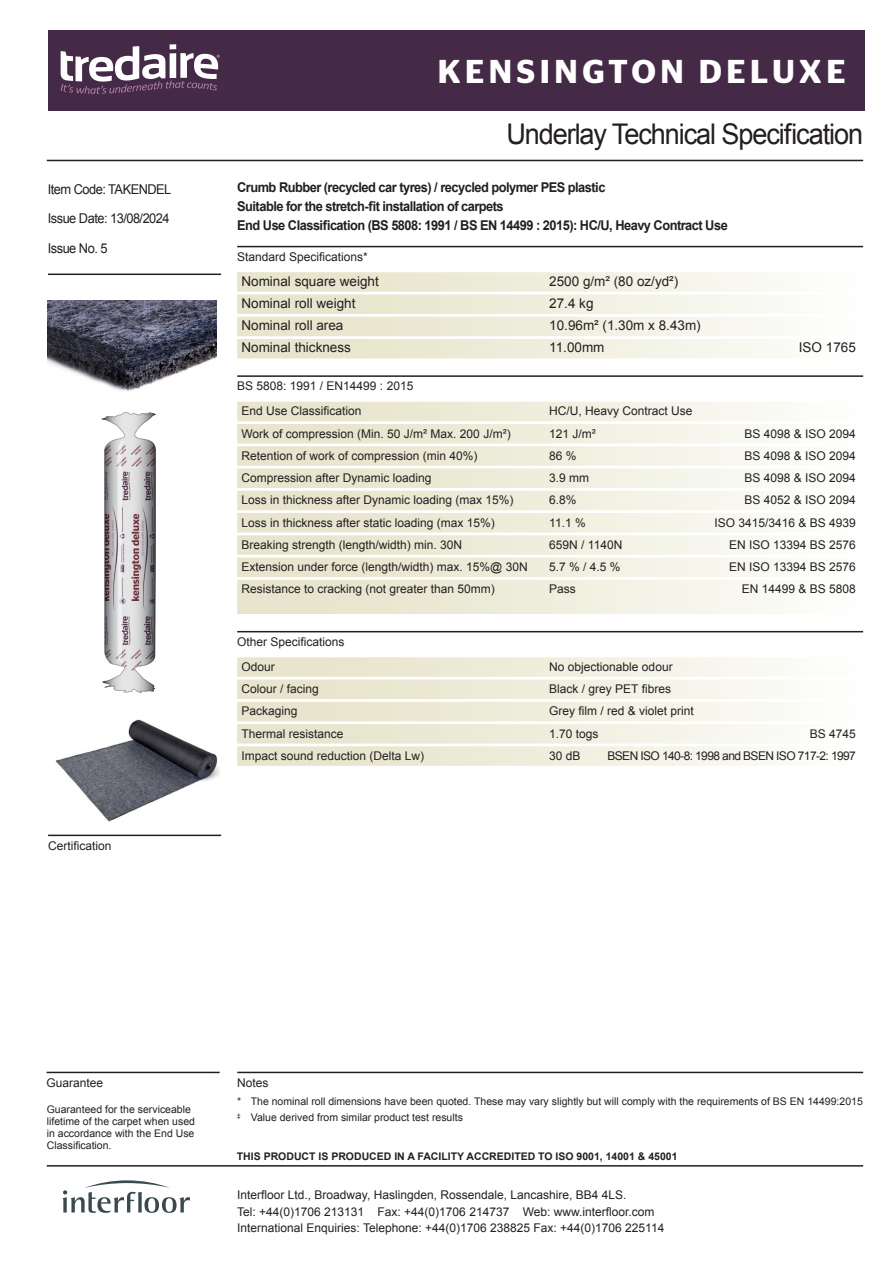
<style>
.page{position:relative;width:893px;height:1263px;background:#fff}
.page>*{position:absolute;margin:0;border:0;box-sizing:border-box;transform-origin:0 0}
.t1{font:600 33px "Stag Sans";letter-spacing:.14em;color:#fff}
.t2{font:28.5px "Arial";letter-spacing:-.04em;color:#231f20;scale:.95 1}
.Header_Top{font:700 13.5px "Arial";letter-spacing:-.04em;color:#231f20;scale:.95 1}
.List_Large{font:13.5px "Arial";color:#231f20}
.Header_Top-2{font:13.5px "Arial";letter-spacing:-.04em;color:#231f20;scale:.95 1}
.List_Small{font:12px/16.5px "Arial";color:#231f20}
.SECTION{font:12px "Arial";color:#231f20}
.List_Small-2{font:12px "Arial";letter-spacing:-.05em;color:#231f20}
.t3{font:10.5px/12px "Arial";color:#231f20}
.t4{font:700 10.5px "Arial";color:#231f20}
</style>
<div class="page">
<hr style="left:48px;top:274px;width:173px;height:1px;background:#231f20">
<hr style="left:47px;top:1072px;width:173px;height:1px;background:#231f20">
<hr style="left:237px;top:1072px;width:626px;height:1px;background:#231f20">
<hr style="left:47px;top:160px;width:816px;height:1px;background:#231f20">
<hr style="left:47px;top:1165px;width:816px;height:1px;background:#231f20">
<svg style="left:63px;top:1180px;width:127px;height:33px"></svg>
<hr style="left:48px;top:835px;width:173px;height:1px;background:#231f20">
<div style="left:48px;top:31px;width:816px;height:80px;background:#452a47"></div>
<svg style="left:61px;top:44px;width:159px;height:50px"></svg>
<img style="left:48px;top:301px;width:169px;height:90px">
<hr style="left:237px;top:246px;width:626px;height:1px;background:#231f20">
<div style="left:237px;top:272px;width:626px;height:20px;background:linear-gradient(to right,#e4e1c5,#fdfdfa)"></div>
<div style="left:237px;top:294px;width:626px;height:20px;background:linear-gradient(to right,#e4e1c5,#fdfdfa)"></div>
<div style="left:237px;top:317px;width:626px;height:19px;background:linear-gradient(to right,#e4e1c5,#fdfdfa)"></div>
<div style="left:237px;top:339px;width:626px;height:19px;background:linear-gradient(to right,#e4e1c5,#fdfdfa)"></div>
<hr style="left:237px;top:375px;width:626px;height:2px;background:#231f20">
<div style="left:237px;top:402px;width:626px;height:19px;background:linear-gradient(to right,#e4e1c5,#fdfdfa)"></div>
<div style="left:237px;top:424px;width:626px;height:19px;background:linear-gradient(to right,#e4e1c5,#fdfdfa)"></div>
<div style="left:237px;top:446px;width:626px;height:20px;background:linear-gradient(to right,#e4e1c5,#fdfdfa)"></div>
<div style="left:237px;top:468px;width:626px;height:20px;background:linear-gradient(to right,#e4e1c5,#fdfdfa)"></div>
<div style="left:237px;top:491px;width:626px;height:19px;background:linear-gradient(to right,#e4e1c5,#fdfdfa)"></div>
<div style="left:237px;top:513px;width:626px;height:19px;background:linear-gradient(to right,#e4e1c5,#fdfdfa)"></div>
<div style="left:237px;top:535px;width:626px;height:20px;background:linear-gradient(to right,#e4e1c5,#fdfdfa)"></div>
<div style="left:237px;top:557px;width:626px;height:20px;background:linear-gradient(to right,#e4e1c5,#fdfdfa)"></div>
<div style="left:237px;top:580px;width:626px;height:19px;background:linear-gradient(to right,#e4e1c5,#fdfdfa)"></div>
<div style="left:237px;top:594px;width:626px;height:20px;background:linear-gradient(to right,#e4e1c5,#fdfdfa)"></div>
<hr style="left:237px;top:631px;width:626px;height:1px;background:#231f20">
<div style="left:237px;top:657px;width:626px;height:20px;background:linear-gradient(to right,#e4e1c5,#fdfdfa)"></div>
<div style="left:237px;top:679px;width:626px;height:20px;background:linear-gradient(to right,#e4e1c5,#fdfdfa)"></div>
<div style="left:237px;top:702px;width:626px;height:19px;background:linear-gradient(to right,#e4e1c5,#fdfdfa)"></div>
<div style="left:237px;top:724px;width:626px;height:19px;background:linear-gradient(to right,#e4e1c5,#fdfdfa)"></div>
<div style="left:237px;top:746px;width:626px;height:20px;background:linear-gradient(to right,#e4e1c5,#fdfdfa)"></div>
<img style="left:55px;top:719px;width:165px;height:103px">
<svg style="left:101px;top:412px;width:55px;height:281px"></svg>
<p class="t1" style="left:438px;top:52px;width:409px">KENSINGTON DELUXE</p>
<p class="Header_Top-2" style="left:48px;top:181px;width:132px">Item Code: TAKENDEL</p>
<p class="Header_Top-2" style="left:48px;top:209px;width:130px">Issue Date: 13/08/2024</p>
<p class="Header_Top-2" style="left:48px;top:239px;width:64px">Issue No. 5</p>
<p class="List_Small" style="left:48px;top:837px;width:65px">Certification</p>
<h2 class="t2" style="left:506px;top:115px;width:377px">Underlay Technical Specification</h2>
<p class="Header_Top" style="left:237px;top:178px;width:389px">Crumb Rubber (recycled car tyres) / recycled polymer PES plastic</p>
<p class="Header_Top" style="left:237px;top:197px;width:282px">Suitable for the stretch-fit installation of carpets</p>
<p class="Header_Top" style="left:237px;top:217px;width:518px">End Use Classification (BS 5808: 1991 / BS EN 14499 : 2015): HC/U, Heavy Contract Use</p>
<p class="SECTION" style="left:237px;top:249px;width:132px">Standard Specifications*</p>
<p class="List_Large" style="left:241px;top:272px;width:139px">Nominal square weight</p>
<p class="List_Large" style="left:549px;top:272px;width:131px">2500 g/m² (80 oz/yd²)</p>
<p class="List_Large" style="left:241px;top:294px;width:116px">Nominal roll weight</p>
<p class="List_Large" style="left:549px;top:294px;width:46px">27.4 kg</p>
<p class="List_Large" style="left:241px;top:317px;width:104px">Nominal roll area</p>
<p class="List_Large" style="left:549px;top:317px;width:153px">10.96m² (1.30m x 8.43m)</p>
<p class="List_Large" style="left:241px;top:339px;width:111px">Nominal thickness</p>
<p class="List_Large" style="left:549px;top:339px;width:57px">11.00mm</p>
<p class="List_Large" style="left:799px;top:339px;width:59px">ISO 1765</p>
<p class="SECTION" style="left:237px;top:378px;width:178px">BS 5808: 1991 / EN14499 : 2015</p>
<p class="List_Small" style="left:241px;top:403px;width:122px">End Use Classification</p>
<p class="List_Small" style="left:549px;top:403px;width:145px">HC/U, Heavy Contract Use</p>
<p class="List_Small" style="left:241px;top:425px;width:271px">Work of compression (Min. 50 J/m² Max. 200 J/m²)</p>
<p class="List_Small" style="left:549px;top:425px;width:48px">121 J/m²</p>
<p class="List_Small" style="left:744px;top:425px;width:113px">BS 4098 &amp; ISO 2094</p>
<p class="List_Small" style="left:241px;top:447px;width:238px">Retention of work of compression (min 40%)</p>
<p class="List_Small" style="left:549px;top:447px;width:29px">86 %</p>
<p class="List_Small" style="left:744px;top:447px;width:113px">BS 4098 &amp; ISO 2094</p>
<p class="List_Small" style="left:241px;top:470px;width:192px">Compression after Dynamic loading</p>
<p class="List_Small" style="left:549px;top:470px;width:42px">3.9 mm</p>
<p class="List_Small" style="left:744px;top:470px;width:113px">BS 4098 &amp; ISO 2094</p>
<p class="List_Small" style="left:241px;top:492px;width:274px">Loss in thickness after Dynamic loading (max 15%)</p>
<p class="List_Small" style="left:549px;top:492px;width:29px">6.8%</p>
<p class="List_Small" style="left:744px;top:492px;width:113px">BS 4052 &amp; ISO 2094</p>
<p class="List_Small" style="left:241px;top:514px;width:255px">Loss in thickness after static loading (max 15%)</p>
<p class="List_Small" style="left:549px;top:514px;width:38px">11.1 %</p>
<p class="List_Small" style="left:714px;top:514px;width:143px">ISO 3415/3416 &amp; BS 4939</p>
<p class="List_Small" style="left:241px;top:536px;width:222px">Breaking strength (length/width) min. 30N</p>
<p class="List_Small" style="left:549px;top:536px;width:75px">659N / 1140N</p>
<p class="List_Small" style="left:729px;top:536px;width:128px">EN ISO 13394 BS 2576</p>
<p class="List_Small" style="left:241px;top:559px;width:288px">Extension under force (length/width) max. 15%@ 30N</p>
<p class="List_Small" style="left:549px;top:559px;width:73px">5.7 % / 4.5 %</p>
<p class="List_Small" style="left:729px;top:559px;width:128px">EN ISO 13394 BS 2576</p>
<p class="List_Small" style="left:241px;top:581px;width:255px">Resistance to cracking (not greater than 50mm)</p>
<p class="List_Small" style="left:549px;top:581px;width:28px">Pass</p>
<p class="List_Small" style="left:742px;top:581px;width:116px">EN 14499 &amp; BS 5808</p>
<p class="SECTION" style="left:237px;top:634px;width:109px">Other Specifications</p>
<p class="List_Small" style="left:241px;top:658px;width:35px">Odour</p>
<p class="List_Small" style="left:549px;top:658px;width:125px">No objectionable odour</p>
<p class="List_Small" style="left:241px;top:681px;width:79px">Colour / facing</p>
<p class="List_Small" style="left:549px;top:681px;width:123px">Black / grey PET fibres</p>
<p class="List_Small" style="left:241px;top:703px;width:58px">Packaging</p>
<p class="List_Small" style="left:549px;top:703px;width:146px">Grey film / red &amp; violet print</p>
<p class="List_Small" style="left:241px;top:725px;width:104px">Thermal resistance</p>
<p class="List_Small" style="left:549px;top:725px;width:51px">1.70 togs</p>
<p class="List_Small" style="left:810px;top:725px;width:48px">BS 4745</p>
<p class="List_Small" style="left:241px;top:747px;width:184px">Impact sound reduction (Delta Lw)</p>
<p class="List_Small" style="left:549px;top:747px;width:33px">30 dB</p>
<p class="List_Small-2" style="left:607px;top:748px;width:250px">BSEN ISO 140-8: 1998 and BSEN ISO 717-2: 1997</p>
<p class="List_Small" style="left:47px;top:1074px;width:58px">Guarantee</p>
<p class="List_Small" style="left:237px;top:1074px;width:33px">Notes</p>
<p class="t3" style="left:237px;top:1093px;width:627px;line-height:16.2px">* The nominal roll dimensions have been quoted. These may vary slightly but will comply with the requirements of BS EN 14499:2015 <sup>‡</sup> Value derived from similar product test results</p>
<p class="t3" style="left:47px;top:1103px;width:150px">Guaranteed for the serviceable lifetime of the carpet when used in accordance with the End Use<br>Classification.</p>
<p class="t4" style="left:237px;top:1149px;width:442px">THIS PRODUCT IS PRODUCED IN A FACILITY ACCREDITED TO ISO 9001, 14001 &amp; 45001</p>
<p class="List_Small" style="left:237px;top:1187px;width:429px">Interfloor Ltd., Broadway, Haslingden, Rossendale, Lancashire, BB4 4LS.<br>Tel: +44(0)1706 213131 Fax: +44(0)1706 214737 Web: www.interfloor.com<br>International Enquiries: Telephone: +44(0)1706 238825 Fax: +44(0)1706 225114</p>
</div>
